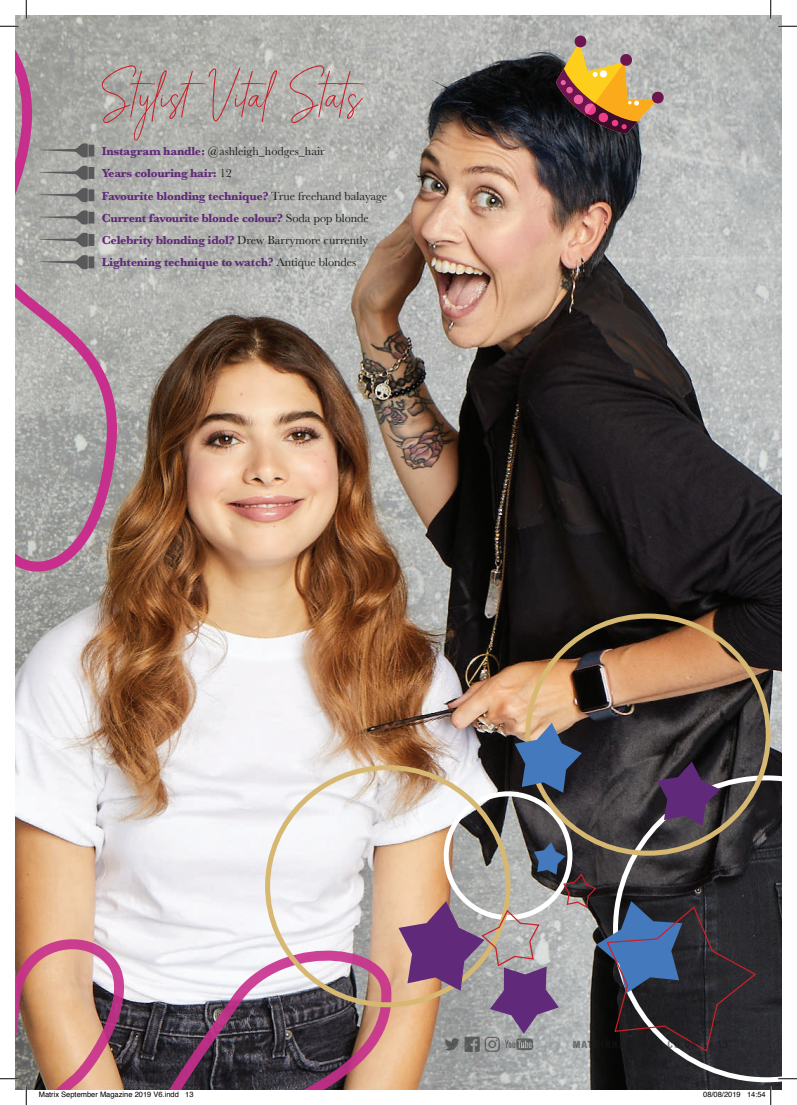
<style>
.page{position:relative;width:797px;height:1105px;background:#fff}
.page>*{position:absolute;margin:0;border:0;box-sizing:border-box;transform-origin:0 0}
.t1{font:67.75px "Alexander Lettering";color:#cb2027}
.t2{font:700 12.12px/22.2px "Baskerville";letter-spacing:-.02em;color:#602979}
.t3{font:7.5px "Helvetica";color:#000}
.s1{font-weight:400;color:#1a1a19}
</style>
<div class="page">
<img style="left:16px;top:16px;width:765px;height:1073px">
<img style="left:16px;top:938px;width:376px;height:151px">
<svg style="left:16px;top:16px;width:109px;height:608px;background:#aa9ea0"></svg>
<svg style="left:613px;top:775px;width:168px;height:307px;background:#3d3b3c"></svg>
<svg style="left:657px;top:761px;width:63px;height:64px;background:#4e305a"></svg>
<svg style="left:514px;top:723px;width:68px;height:70px;background:#4c607c"></svg>
<svg style="left:39px;top:143px;width:55px;height:14px"></svg>
<svg style="left:39px;top:166px;width:55px;height:14px"></svg>
<svg style="left:39px;top:188px;width:55px;height:14px"></svg>
<svg style="left:39px;top:210px;width:55px;height:14px"></svg>
<svg style="left:39px;top:233px;width:55px;height:14px"></svg>
<svg style="left:39px;top:255px;width:55px;height:14px"></svg>
<svg style="left:556px;top:35px;width:108px;height:99px;background:#a98c6a"></svg>
<svg style="left:398px;top:842px;width:358px;height:211px;background:#71696f"></svg>
<svg style="left:0;top:25px;width:19px;height:2px"></svg>
<svg style="left:778px;top:25px;width:19px;height:2px"></svg>
<svg style="left:0;top:1078px;width:19px;height:1px"></svg>
<svg style="left:778px;top:1078px;width:19px;height:1px"></svg>
<svg style="left:25px;top:0;width:2px;height:19px"></svg>
<svg style="left:25px;top:1086px;width:2px;height:19px"></svg>
<svg style="left:770px;top:0;width:1px;height:19px"></svg>
<svg style="left:747px;top:1086px;width:24px;height:19px"></svg>
<h1 class="t1" style="left:102px;top:55px;width:262px">StylistVital Stats</h1>
<p class="t2" style="left:102px;top:140px;width:287px">Instagram handle: <span class="s1">@ashleigh_hodges_hair<br></span>Years colouring hair: <span class="s1">12<br></span>Favourite blonding technique? <span class="s1">True freehand balayage </span>Current favourite blonde colour? <span class="s1">Soda pop blonde </span>Celebrity blonding idol? <span class="s1">Drew Barrymore currently </span>Lightening technique to watch? <span class="s1">Antique blondes</span></p>
<p class="t3" style="left:39px;top:1089px;width:156px">Matrix September Magazine 2019 V6.indd 13</p>
<p class="t3" style="left:703px;top:1089px;width:64px">08/08/2019 14:54</p>
</div>
